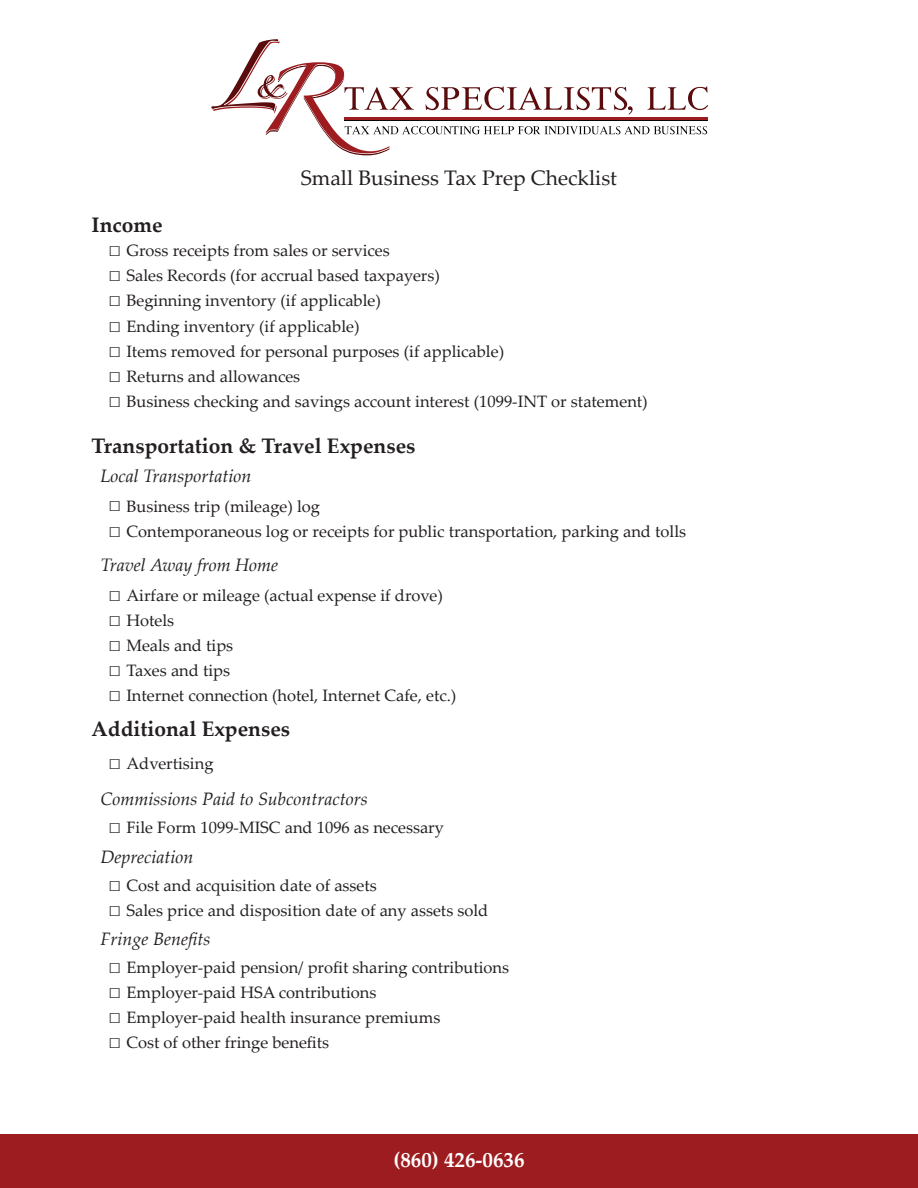
<style>
.page{position:relative;width:918px;height:1188px;background:#fff}
.page>*{position:absolute;margin:0;border:0;box-sizing:border-box;transform-origin:0 0}
.t1{font:700 21px "Palatino Linotype";color:#231f20}
.t2{font:21px "Palatino Linotype";color:#231f20}
.t3{font:700 21px "Palatino Linotype";color:#fff}
.t4{font:italic 18px "Palatino Linotype";color:#231f20}
.t5{font:16.5px "Palatino Linotype";color:#231f20}
.s1{font-size:21px}
</style>
<div class="page">
<svg style="left:211px;top:39px;width:497px;height:116px"></svg>
<div style="left:0;top:1135px;width:918px;height:53px;background:#9d1c1f"></div>
<p class="t1" style="left:92px;top:210px;width:73px">Income</p>
<p class="t2" style="left:301px;top:163px;width:318px">Small Business Tax Prep Checklist</p>
<p class="t5" style="left:109px;top:239px;width:283px"><span class="s1">□</span> Gross receipts from sales or services</p>
<p class="t5" style="left:108px;top:264px;width:333px"><span class="s1">□</span> Sales Records (for accrual based taxpayers)</p>
<p class="t5" style="left:108px;top:289px;width:274px"><span class="s1">□</span> Beginning inventory (if applicable)</p>
<p class="t5" style="left:108px;top:314px;width:253px"><span class="s1">□</span> Ending inventory (if applicable)</p>
<p class="t5" style="left:108px;top:339px;width:397px"><span class="s1">□</span> Items removed for personal purposes (if applicable)</p>
<p class="t5" style="left:108px;top:365px;width:193px"><span class="s1">□</span> Returns and allowances</p>
<p class="t5" style="left:108px;top:390px;width:541px"><span class="s1">□</span> Business checking and savings account interest (1099-INT or statement)</p>
<p class="t1" style="left:92px;top:431px;width:326px">Transportation &amp; Travel Expenses</p>
<p class="t4" style="left:101px;top:463px;width:153px">Local Transportation</p>
<p class="t5" style="left:108px;top:494px;width:213px"><span class="s1">□</span> Business trip (mileage) log</p>
<p class="t5" style="left:108px;top:519px;width:579px"><span class="s1">□</span> Contemporaneous log or receipts for public transportation, parking and tolls</p>
<p class="t4" style="left:101px;top:552px;width:179px">Travel Away from Home</p>
<p class="t5" style="left:108px;top:583px;width:336px"><span class="s1">□</span> Airfare or mileage (actual expense if drove)</p>
<p class="t5" style="left:108px;top:608px;width:67px"><span class="s1">□</span> Hotels</p>
<p class="t5" style="left:108px;top:634px;width:126px"><span class="s1">□</span> Meals and tips</p>
<p class="t5" style="left:108px;top:659px;width:123px"><span class="s1">□</span> Taxes and tips</p>
<p class="t5" style="left:108px;top:684px;width:349px"><span class="s1">□</span> Internet connection (hotel, Internet Cafe, etc.)</p>
<p class="t1" style="left:92px;top:714px;width:200px">Additional Expenses</p>
<p class="t5" style="left:108px;top:751px;width:107px"><span class="s1">□</span> Advertising</p>
<p class="t4" style="left:101px;top:786px;width:269px">Commissions Paid to Subcontractors</p>
<p class="t5" style="left:108px;top:815px;width:337px"><span class="s1">□</span> File Form 1099-MISC and 1096 as necessary</p>
<p class="t4" style="left:101px;top:844px;width:95px">Depreciation</p>
<p class="t5" style="left:108px;top:873px;width:270px"><span class="s1">□</span> Cost and acquisition date of assets</p>
<p class="t5" style="left:108px;top:898px;width:381px"><span class="s1">□</span> Sales price and disposition date of any assets sold</p>
<p class="t4" style="left:101px;top:926px;width:112px">Fringe Benefits</p>
<p class="t5" style="left:108px;top:955px;width:402px"><span class="s1">□</span> Employer-paid pension/ profit sharing contributions</p>
<p class="t5" style="left:108px;top:980px;width:269px"><span class="s1">□</span> Employer-paid HSA contributions</p>
<p class="t5" style="left:108px;top:1006px;width:333px"><span class="s1">□</span> Employer-paid health insurance premiums</p>
<p class="t5" style="left:108px;top:1031px;width:222px"><span class="s1">□</span> Cost of other fringe benefits</p>
<p class="t3" style="left:393px;top:1145px;width:133px">(860) 426-0636</p>
</div>
